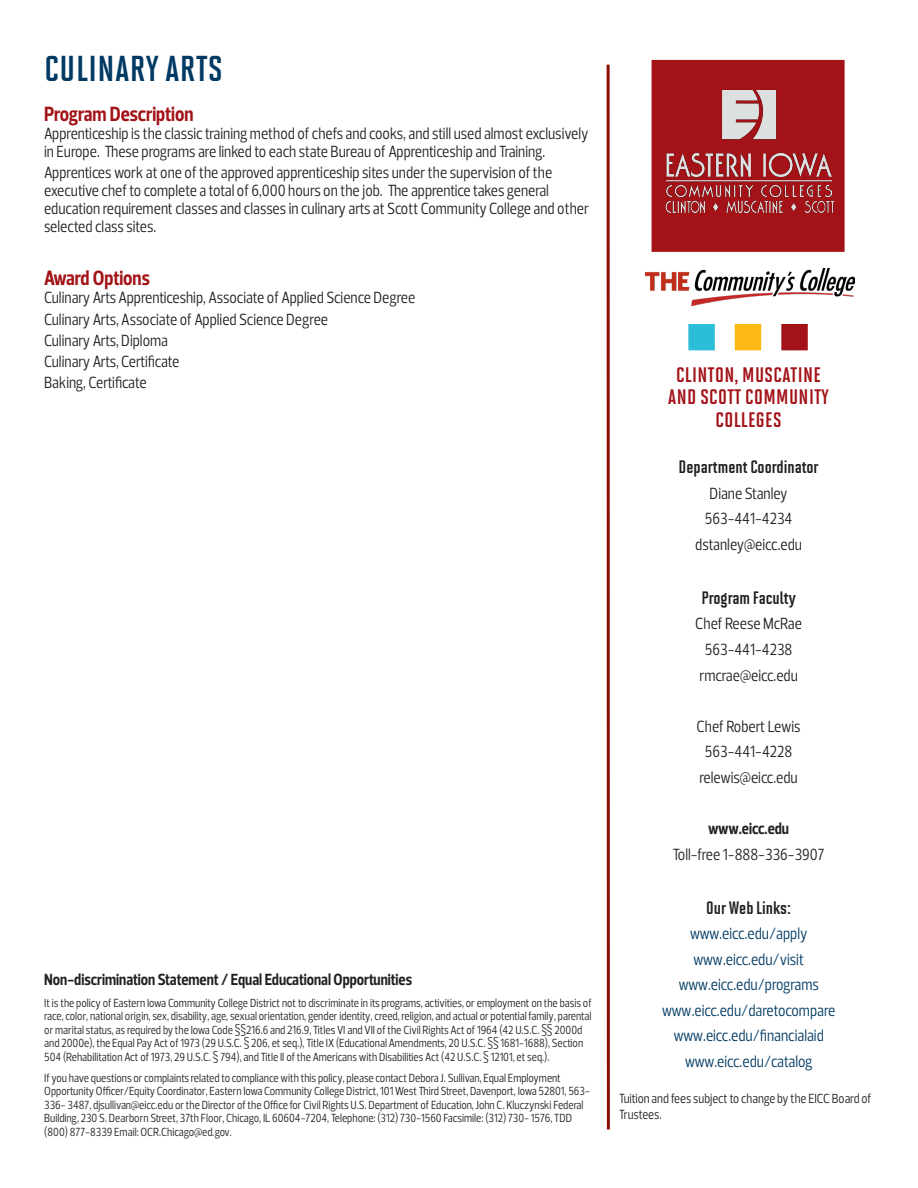
<style>
.page{position:relative;width:918px;height:1188px;background:#fff}
.page>*{position:absolute;margin:0;border:0;box-sizing:border-box;transform-origin:0 0}
.program_head{font:700 36px "Solano Gothic MVB";letter-spacing:.02em;color:#003a63}
.colleges_text{font:700 21px/22.5px "Solano Gothic MVB";letter-spacing:.02em;color:#a21217;text-align:center}
.subhead_14{font:700 21px "Prelo Condensed";color:#a21217}
.name-title_text{font:700 18px "Solano Gothic MVB";color:#231f20}
.sidebar-text_pg1{font:700 18px "Solano Gothic MVB";color:#231f20}
.body_text{font:16.5px/18px "Prelo Condensed";color:#231f20}
.program_text{font:16.5px "Prelo Condensed";color:#231f20}
.sidebar-text_pg1-2{font:16.5px "Prelo Condensed";color:#003a63}
.sidebar-text_pg1-3{font:16.5px "Prelo Condensed";color:#231f20}
.body_text-2{font:700 16.5px "Prelo Condensed";color:#231f20}
.name-title_text-2{font:16.5px "Prelo Condensed";color:#231f20}
.program_text-2{font:16.5px "Prelo Condensed";letter-spacing:-.02em;color:#231f20}
.sidebar-text_pg1-4{font:700 16.5px "Prelo Condensed";color:#231f20}
.t1{font:13.5px/16.5px "Prelo Condensed";color:#231f20}
.body_text-3{font:12px/13.5px "Prelo Condensed";color:#231f20}
</style>
<div class="page">
<div style="left:645px;top:54px;width:206px;height:204px;background:#a21217;border:6px solid #fff"></div>
<img style="left:666px;top:90px;width:166px;height:106px">
<div style="left:730px;top:319px;width:36px;height:36px;background:#fcb814;border:4px solid #fff"></div>
<div style="left:777px;top:319px;width:35px;height:36px;background:#a21217;border:4px solid #fff"></div>
<div style="left:684px;top:319px;width:35px;height:36px;background:#2cbdd8;border:4px solid #fff"></div>
<img style="left:646px;top:269px;width:208px;height:37px">
<hr style="left:607px;top:65px;width:3px;height:1065px;background:#8c0c00">
<img style="left:665px;top:200px;width:170px;height:13px">
<p class="program_head" style="left:44px;top:49px;width:180px">CULINARY ARTS</p>
<p class="subhead_14" style="left:44px;top:101px;width:151px">Program Description</p>
<p class="body_text" style="left:44px;top:124px;width:546px">Apprenticeship is the classic training method of chefs and cooks, and still used almost exclusively in Europe. These programs are linked to each state Bureau of Apprenticeship and Training.</p>
<p class="body_text" style="left:44px;top:164px;width:547px">Apprentices work at one of the approved apprenticeship sites under the supervision of the executive chef to complete a total of 6,000 hours on the job. The apprentice takes general education requirement classes and classes in culinary arts at Scott Community College and other selected class sites.</p>
<p class="subhead_14" style="left:44px;top:266px;width:107px">Award Options</p>
<p class="program_text" style="left:44px;top:288px;width:373px">Culinary Arts Apprenticeship, Associate of Applied Science Degree</p>
<p class="program_text" style="left:44px;top:309px;width:286px">Culinary Arts, Associate of Applied Science Degree</p>
<p class="program_text" style="left:44px;top:330px;width:126px">Culinary Arts, Diploma</p>
<p class="program_text-2" style="left:44px;top:352px;width:137px">Culinary Arts, Certificate</p>
<p class="program_text" style="left:44px;top:373px;width:104px">Baking, Certificate</p>
<p class="body_text-2" style="left:44px;top:970px;width:369px">Non-discrimination Statement / Equal Educational Opportunities</p>
<p class="body_text-3" style="left:44px;top:996px;width:549px">It is the policy of Eastern Iowa Community College District not to discriminate in its programs, activities, or employment on the basis of race, color, national origin, sex, disability, age, sexual orientation, gender identity, creed, religion, and actual or potential family, parental or marital status, as required by the Iowa Code §§216.6 and 216.9, Titles VI and VII of the Civil Rights Act of 1964 (42 U.S.C. §§ 2000d and 2000e), the Equal Pay Act of 1973 (29 U.S.C. § 206, et seq.), Title IX (Educational Amendments, 20 U.S.C. §§ 1681-1688), Section 504 (Rehabilitation Act of 1973, 29 U.S.C. § 794), and Title II of the Americans with Disabilities Act (42 U.S.C. § 12101, et seq.).</p>
<p class="body_text-3" style="left:44px;top:1071px;width:547px">If you have questions or complaints related to compliance with this policy, please contact Debora J. Sullivan, Equal Employment Opportunity Officer/Equity Coordinator, Eastern Iowa Community College District, 101 West Third Street, Davenport, Iowa 52801, 563- 336- 3487, djsullivan@eicc.edu or the Director of the Office for Civil Rights U.S. Department of Education, John C. Kluczynski Federal Building, 230 S. Dearborn Street, 37th Floor, Chicago, IL 60604-7204, Telephone: (312) 730-1560 Facsimile: (312) 730- 1576, TDD (800) 877-8339 Email: OCR.Chicago@ed.gov.</p>
<p class="colleges_text" style="left:668px;top:363px;width:162px">CLINTON, MUSCATINE<br>AND SCOTT COMMUNITY<br>COLLEGES</p>
<p class="name-title_text" style="left:679px;top:457px;width:142px">Department Coordinator</p>
<p class="sidebar-text_pg1-3" style="left:710px;top:483px;width:80px">Diane Stanley</p>
<p class="sidebar-text_pg1-3" style="left:705px;top:509px;width:89px">563-441-4234</p>
<p class="sidebar-text_pg1-3" style="left:695px;top:534px;width:108px">dstanley@eicc.edu</p>
<p class="sidebar-text_pg1" style="left:702px;top:588px;width:96px">Program Faculty</p>
<p class="sidebar-text_pg1-3" style="left:695px;top:614px;width:108px">Chef Reese McRae</p>
<p class="sidebar-text_pg1-3" style="left:705px;top:639px;width:89px">563-441-4238</p>
<p class="sidebar-text_pg1-3" style="left:699px;top:665px;width:100px">rmcrae@eicc.edu</p>
<p class="name-title_text-2" style="left:697px;top:716px;width:106px">Chef Robert Lewis</p>
<p class="name-title_text-2" style="left:705px;top:742px;width:89px">563-441-4228</p>
<p class="sidebar-text_pg1-3" style="left:699px;top:767px;width:100px">relewis@eicc.edu</p>
<p class="sidebar-text_pg1-4" style="left:708px;top:818px;width:82px">www.eicc.edu</p>
<p class="sidebar-text_pg1-3" style="left:673px;top:844px;width:153px">Toll-free 1-888-336-3907</p>
<p class="name-title_text" style="left:706px;top:897px;width:86px">Our Web Links:</p>
<p class="sidebar-text_pg1-2" style="left:690px;top:924px;width:119px">www.eicc.edu/apply</p>
<p class="sidebar-text_pg1-2" style="left:693px;top:949px;width:112px">www.eicc.edu/visit</p>
<p class="sidebar-text_pg1-2" style="left:678px;top:975px;width:142px">www.eicc.edu/programs</p>
<p class="sidebar-text_pg1-2" style="left:662px;top:1000px;width:175px">www.eicc.edu/daretocompare</p>
<p class="sidebar-text_pg1-2" style="left:673px;top:1026px;width:152px">www.eicc.edu/financialaid</p>
<p class="sidebar-text_pg1-2" style="left:685px;top:1051px;width:129px">www.eicc.edu/catalog</p>
<p class="t1" style="left:619px;top:1090px;width:254px">Tuition and fees subject to change by the EICC Board of<br>Trustees.</p>
</div>
